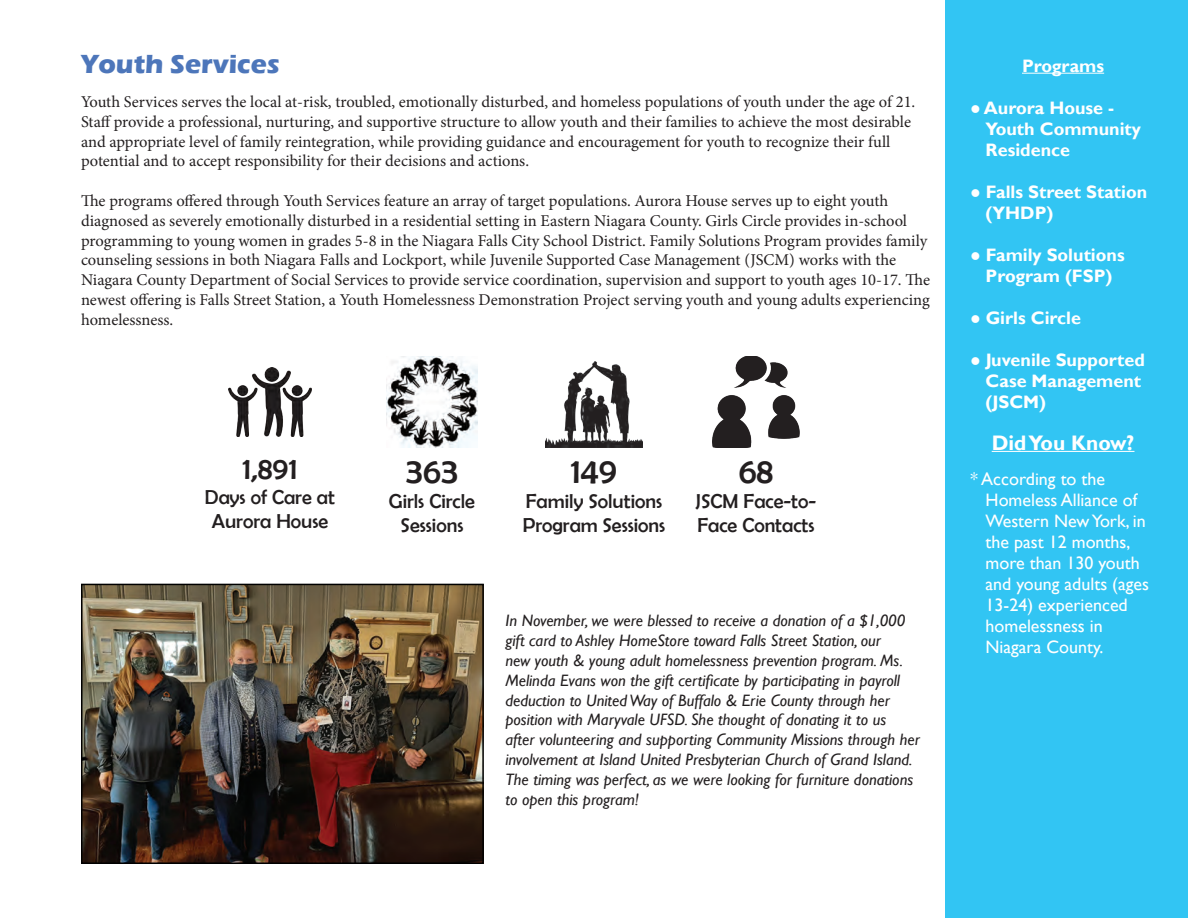
<style>
.page{position:relative;width:1188px;height:918px;background:#fff}
.page>*{position:absolute;margin:0;border:0;box-sizing:border-box;transform-origin:0 0}
.t1{font:36px "Berlin Sans FB";color:#231f20}
.t2{font:31.5px "Berlin Sans FB";color:#231f20}
.t3{font:700 27px "Eras ITC";color:#4d76ba}
.t4{font:700 21px "Gill Sans";color:#fff}
.t5{font:20.25px/24.3px "Berlin Sans FB";color:#231f20;text-align:center}
.t6{font:700 18px/21px "Gill Sans";color:#fff}
.t7{font:18px/21px "Gill Sans";color:#fff}
.t8{font:16.5px/19.8px "Minion Pro";color:#231f20}
.t9{font:italic 16.5px/19.8px "Gill Sans";color:#231f20}
</style>
<div class="page">
<div style="left:945px;top:0;width:243px;height:918px;background:#32c5f3"></div>
<hr style="left:1022px;top:73px;width:82px;height:1px;background:#fff">
<hr style="left:992px;top:451px;width:142px;height:1px;background:#fff">
<img style="left:84px;top:587px;width:397px;height:274px">
<div style="left:81px;top:584px;width:403px;height:280px;border:2px solid #000"></div>
<img style="left:228px;top:367px;width:84px;height:70px">
<img style="left:386px;top:356px;width:92px;height:92px">
<img style="left:545px;top:361px;width:98px;height:86px">
<img style="left:713px;top:356px;width:86px;height:92px">
<h3 class="t3" style="left:81px;top:48px;width:200px">Youth Services</h3>
<p class="t8" style="left:81px;top:92px;width:836px">Youth Services serves the local at-risk, troubled, emotionally disturbed, and homeless populations of youth under the age of 21.<br>Staff provide a professional, nurturing, and supportive structure to allow youth and their families to achieve the most desirable and appropriate level of family reintegration, while providing guidance and encouragement for youth to recognize their full potential and to accept responsibility for their decisions and actions.</p>
<p class="t8" style="left:81px;top:191px;width:851px">The programs offered through Youth Services feature an array of target populations. Aurora House serves up to eight youth diagnosed as severely emotionally disturbed in a residential setting in Eastern Niagara County. Girls Circle provides in-school programming to young women in grades 5-8 in the Niagara Falls City School District. Family Solutions Program provides family counseling sessions in both Niagara Falls and Lockport, while Juvenile Supported Case Management (JSCM) works with the Niagara County Department of Social Services to provide service coordination, supervision and support to youth ages 10-17. The newest offering is Falls Street Station, a Youth Homelessness Demonstration Project serving youth and young adults experiencing homelessness.</p>
<h2 class="t2" style="left:243px;top:451px;width:56px">1,891</h2>
<p class="t5" style="left:205px;top:484px;width:132px">Days of Care at<br>Aurora House</p>
<h1 class="t1" style="left:406px;top:451px;width:54px">363</h1>
<p class="t5" style="left:389px;top:489px;width:88px">Girls Circle<br>Sessions</p>
<h1 class="t1" style="left:571px;top:451px;width:48px">149</h1>
<p class="t5" style="left:523px;top:489px;width:144px;text-align:left">Family Solutions<br>Program Sessions</p>
<h1 class="t1" style="left:739px;top:451px;width:36px">68</h1>
<p class="t5" style="left:696px;top:489px;width:122px;text-align:left">JSCM Face-to-<br>Face Contacts</p>
<p class="t9" style="left:505px;top:611px;width:416px">In November, we were blessed to receive a donation of a $1,000 gift card to Ashley HomeStore toward Falls Street Station, our<br>new youth &amp; young adult homelessness prevention program. Ms.<br>Melinda Evans won the gift certificate by participating in payroll deduction to United Way of Buffalo &amp; Erie County through her position with Maryvale UFSD. She thought of donating it to us<br>after volunteering and supporting Community Missions through her involvement at Island United Presbyterian Church of Grand Island.<br>The timing was perfect, as we were looking for furniture donations to open this program!</p>
<p class="t6" style="left:1022px;top:56px;width:84px">Programs</p>
<p class="t6" style="left:986px;top:98px;width:157px;text-indent:-15px">● Aurora House -<br>Youth Community<br>Residence</p>
<p class="t6" style="left:986px;top:182px;width:163px;text-indent:-15px">● Falls Street Station (YHDP)</p>
<p class="t6" style="left:971px;top:245px;width:156px;text-align:center">● Family Solutions<br>Program (FSP)</p>
<p class="t6" style="left:971px;top:308px;width:112px">● Girls Circle</p>
<p class="t6" style="left:986px;top:350px;width:161px;text-indent:-15px">● Juvenile Supported<br>Case Management (JSCM)</p>
<p class="t4" style="left:992px;top:430px;width:144px">Did You Know?</p>
<p class="t7" style="left:986px;top:469px;width:165px;text-indent:-15px">* According to the<br>Homeless Alliance of<br>Western New York, in the past 12 months, more than 130 youth and young adults (ages<br>13-24) experienced homelessness in<br>Niagara County.</p>
</div>
